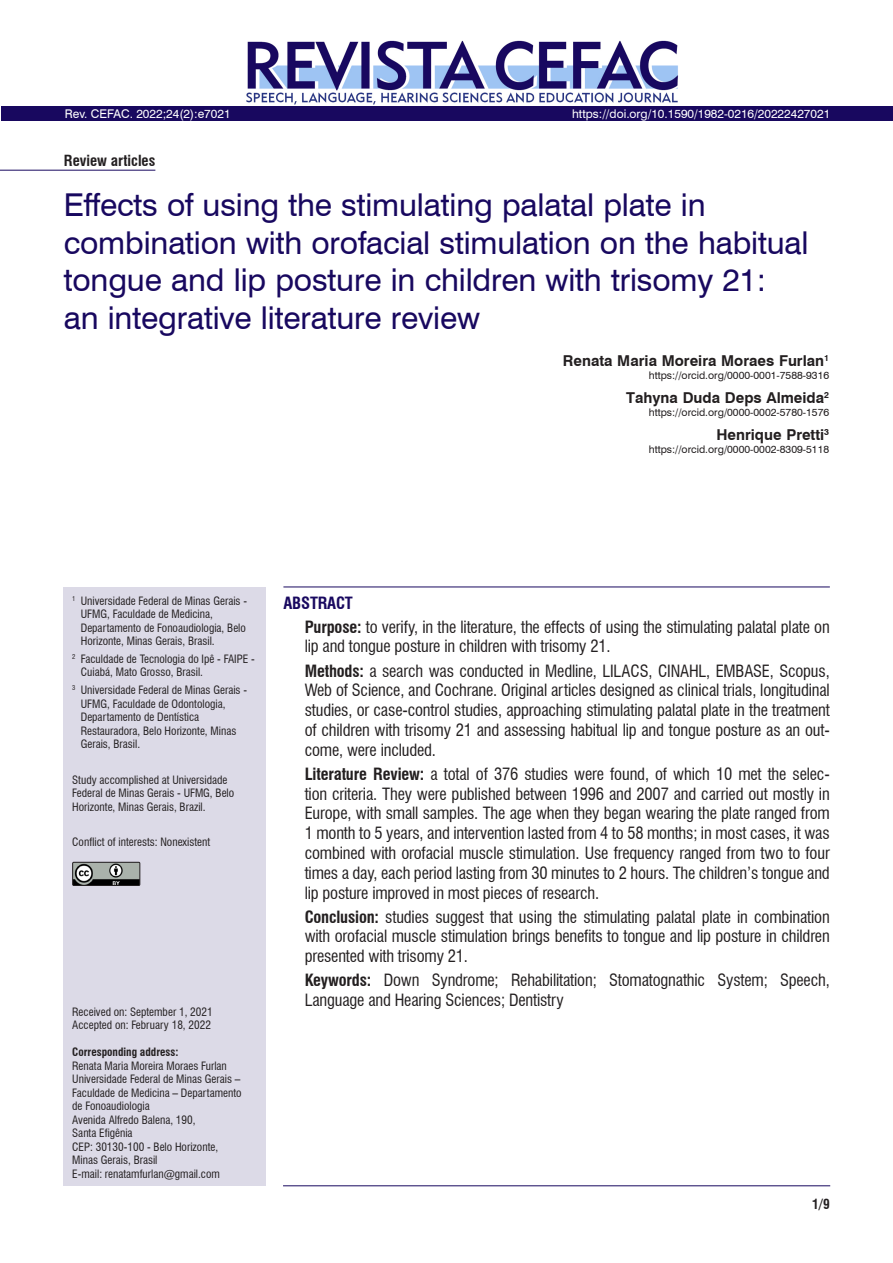
<style>
.page{position:relative;width:893px;height:1263px;background:#fff}
.page>*{position:absolute;margin:0;border:0;box-sizing:border-box;transform-origin:0 0}
.Titulo_só_inglês{font:31.5px/37.8px "Swiss 721 BT";letter-spacing:-.005em;color:#18085f}
.Resumo_só_ingles{font:condensed 16.5px/19.8px "Swiss 721 BT";letter-spacing:-.01em;color:#231f20;text-align:justify}
.Resumo_título_-_só{font:700 condensed 16.5px "Swiss 721 BT";letter-spacing:-.01em;color:#18085f}
.Autor{font:700 15px "Swiss 721 BT";color:#231f20}
.Tipo_de_artigo{font:700 condensed 15px "Swiss 721 BT";color:#231f20}
.Cabeço_autor_esquer{font:700 condensed 13.5px "Swiss 721 BT";color:#231f20}
.DOI_-_variável_1{font:12px "Swiss 721 BT";color:#fff}
.Legenda_bibliográfi{font:12px "Swiss 721 BT";color:#fff}
.Notas{font:condensed 11.25px/13.5px "Swiss 721 BT";color:#231f20}
.Endereço_correspond{font:condensed 11.25px/13.5px "Swiss 721 BT";color:#231f20}
.Notas_sem_paragrafo{font:condensed 11.25px/13.5px "Swiss 721 BT";color:#231f20}
.Endereço_correspond-2{font:700 condensed 11.25px "Swiss 721 BT";color:#231f20}
.ORCID{font:10.5px "Swiss 721 BT";color:#231f20}
.s1{font-weight:700}
</style>
<div class="page">
<div style="left:64px;top:587px;width:202px;height:599px;background:#dcdae7"></div>
<img style="left:74px;top:864px;width:64px;height:20px">
<div style="left:72px;top:862px;width:68px;height:24px;border:1px solid #231f20"></div>
<hr style="left:283px;top:587px;width:547px;height:1px;background:#18085f">
<hr style="left:283px;top:1185px;width:547px;height:1px;background:#18085f">
<hr style="left:0;top:170px;width:155px;height:1px;background:#18085f">
<img style="left:246px;top:40px;width:432px;height:65px">
<div style="left:1px;top:106px;width:892px;height:15px;background:#18085f"></div>
<p class="Legenda_bibliográfi" style="left:65px;top:106px;width:167px">Rev. CEFAC. 2022;24(2):e7021</p>
<p class="DOI_-_variável_1" style="left:572px;top:106px;width:260px">https://doi.org/10.1590/1982-0216/20222427021</p>
<p class="Tipo_de_artigo" style="left:64px;top:152px;width:93px">Review articles</p>
<p class="Titulo_só_inglês" style="left:64px;top:185px;width:746px">Effects of using the stimulating palatal plate in combination with orofacial stimulation on the habitual tongue and lip posture in children with trisomy 21: an integrative literature review</p>
<p class="Autor" style="left:563px;top:350px;width:268px">Renata Maria Moreira Moraes Furlan<sup>1</sup></p>
<p class="ORCID" style="left:649px;top:368px;width:182px">https://orcid.org/0000-0001-7588-9316</p>
<p class="Autor" style="left:626px;top:387px;width:205px">Tahyna Duda Deps Almeida<sup>2</sup></p>
<p class="ORCID" style="left:649px;top:405px;width:182px">https://orcid.org/0000-0002-5780-1576</p>
<p class="Autor" style="left:716px;top:424px;width:114px">Henrique Pretti<sup>3</sup></p>
<p class="ORCID" style="left:649px;top:442px;width:182px">https://orcid.org/0000-0002-8309-5118</p>
<p class="Notas" style="left:81px;top:594px;width:168px;text-indent:-9px"><sup>1</sup> Universidade Federal de Minas Gerais - UFMG, Faculdade de Medicina, Departamento de Fonoaudiologia, Belo Horizonte, Minas Gerais, Brasil.</p>
<p class="Notas" style="left:81px;top:652px;width:175px;text-indent:-9px"><sup>2</sup> Faculdade de Tecnologia do Ipê - FAIPE -<br>Cuiabá, Mato Grosso, Brasil.</p>
<p class="Notas" style="left:81px;top:683px;width:168px;text-indent:-9px"><sup>3</sup> Universidade Federal de Minas Gerais -<br>UFMG, Faculdade de Odontologia,<br>Departamento de Dentística<br>Restauradora, Belo Horizonte, Minas<br>Gerais, Brasil.</p>
<p class="Notas_sem_paragrafo" style="left:72px;top:773px;width:163px">Study accomplished at Universidade<br>Federal de Minas Gerais - UFMG, Belo<br>Horizonte, Minas Gerais, Brazil.</p>
<p class="Notas" style="left:72px;top:835px;width:139px">Conflict of interests: Nonexistent</p>
<p class="Endereço_correspond" style="left:72px;top:1005px;width:142px">Received on: September 1, 2021</p>
<p class="Endereço_correspond" style="left:72px;top:1018px;width:140px">Accepted on: February 18, 2022</p>
<p class="Endereço_correspond-2" style="left:72px;top:1045px;width:108px">Corresponding address:</p>
<p class="Endereço_correspond" style="left:72px;top:1059px;width:156px">Renata Maria Moreira Moraes Furlan</p>
<p class="Endereço_correspond" style="left:72px;top:1072px;width:171px;text-align:justify">Universidade Federal de Minas Gerais – Faculdade de Medicina – Departamento de Fonoaudiologia</p>
<p class="Endereço_correspond" style="left:72px;top:1113px;width:125px">Avenida Alfredo Balena, 190,<br>Santa Efigênia</p>
<p class="Endereço_correspond" style="left:72px;top:1140px;width:147px">CEP: 30130-100 - Belo Horizonte,<br>Minas Gerais, Brasil</p>
<p class="Endereço_correspond" style="left:72px;top:1167px;width:149px">E-mail: renatamfurlan@gmail.com</p>
<p class="Resumo_título_-_só" style="left:283px;top:593px;width:71px">ABSTRACT</p>
<p class="Resumo_só_ingles" style="left:305px;top:617px;width:527px"><span class="s1">Purpose:</span> to verify, in the literature, the effects of using the stimulating palatal plate on lip and tongue posture in children with trisomy 21.</p>
<p class="Resumo_só_ingles" style="left:305px;top:661px;width:527px"><span class="s1">Methods:</span> a search was conducted in Medline, LILACS, CINAHL, EMBASE, Scopus, Web of Science, and Cochrane. Original articles designed as clinical trials, longitudinal studies, or case-control studies, approaching stimulating palatal plate in the treatment of children with trisomy 21 and assessing habitual lip and tongue posture as an out&shy;come, were included.</p>
<p class="Resumo_só_ingles" style="left:305px;top:764px;width:527px"><span class="s1">Literature Review:</span> a total of 376 studies were found, of which 10 met the selec&shy;tion criteria. They were published between 1996 and 2007 and carried out mostly in Europe, with small samples. The age when they began wearing the plate ranged from 1 month to 5 years, and intervention lasted from 4 to 58 months; in most cases, it was combined with orofacial muscle stimulation. Use frequency ranged from two to four times a day, each period lasting from 30 minutes to 2 hours. The children’s tongue and lip posture improved in most pieces of research.</p>
<p class="Resumo_só_ingles" style="left:305px;top:907px;width:527px"><span class="s1">Conclusion:</span> studies suggest that using the stimulating palatal plate in combination with orofacial muscle stimulation brings benefits to tongue and lip posture in children presented with trisomy 21.</p>
<p class="Resumo_só_ingles" style="left:305px;top:970px;width:527px"><span class="s1">Keywords:</span> Down Syndrome; Rehabilitation; Stomatognathic System; Speech,<br>Language and Hearing Sciences; Dentistry</p>
<p class="Cabeço_autor_esquer" style="left:812px;top:1195px;width:19px">1/9</p>
</div>
